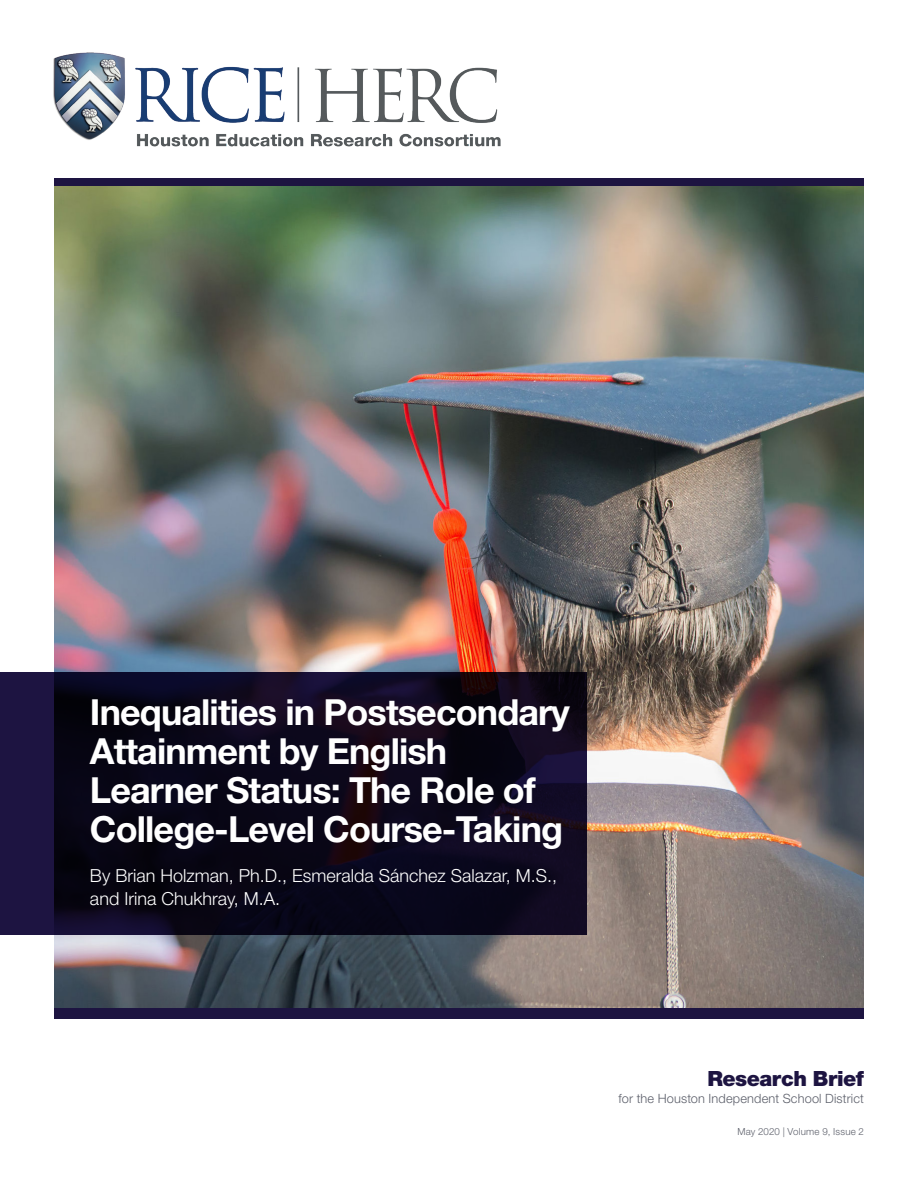
<style>
.page{position:relative;width:918px;height:1188px;background:#fff}
.page>*{position:absolute;margin:0;border:0;box-sizing:border-box;transform-origin:0 0}
.t1{font:700 36px/39px "Helvetica Neue LT Std";letter-spacing:-.025em;color:#fff}
.t2{font:900 21px "Helvetica Neue LT Std";letter-spacing:-.025em;color:#1d1441}
.t3{font:300 18px/22.5px "Helvetica Neue LT Std";color:#fff}
.t4{font:300 12.75px "Helvetica Neue LT Std";letter-spacing:.015em;color:#5d606b}
.t5{font:300 9.75px "Helvetica Neue LT Std";letter-spacing:.02em;color:#5d606b}
</style>
<div class="page">
<div style="left:54px;top:178px;width:810px;height:11px;background:#1d1441"></div>
<img style="left:54px;top:187px;width:810px;height:821px">
<svg style="left:0;top:672px;width:587px;height:262px;background:#0d081d"></svg>
<div style="left:54px;top:1008px;width:810px;height:10px;background:#1d1441"></div>
<img style="left:53px;top:52px;width:448px;height:95px">
<p class="t1" style="left:90px;top:691px;width:481px">Inequalities in Postsecondary<br>Attainment by English<br>Learner Status: The Role of<br>College-Level Course-Taking</p>
<p class="t3" style="left:90px;top:864px;width:469px">By Brian Holzman, Ph.D., Esmeralda Sánchez Salazar, M.S., and Irina Chukhray, M.A.</p>
<p class="t2" style="left:707px;top:1066px;width:158px">Research Brief</p>
<p class="t4" style="left:619px;top:1090px;width:247px">for the Houston Independent School District</p>
<p class="t5" style="left:737px;top:1125px;width:128px">May 2020 | Volume 9, Issue 2</p>
</div>
